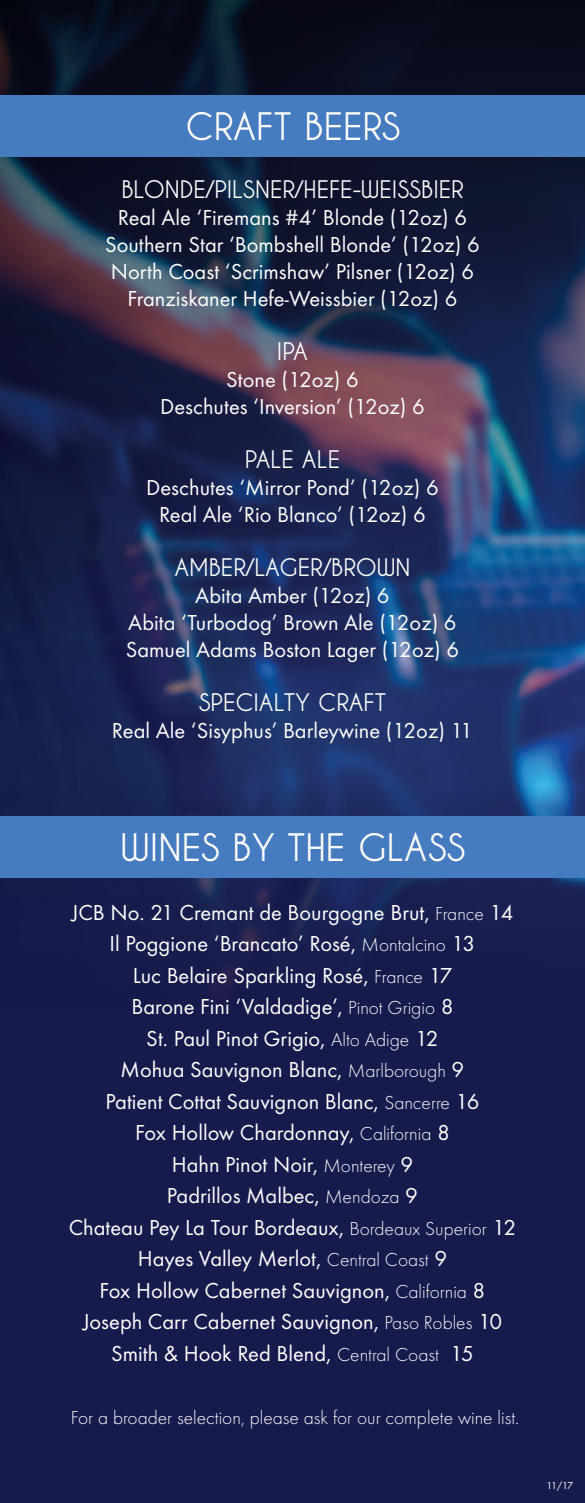
<style>
.page{position:relative;width:585px;height:1503px;background:#fff}
.page>*{position:absolute;margin:0;border:0;box-sizing:border-box;transform-origin:0 0}
.t1{font:700 37.5px "Caviar Dreams";color:#fff}
.t2{font:700 24px "Caviar Dreams";color:#fff}
.t3{font:22.5px/31.5px "Futura T";color:#fff;text-align:center}
.t4{font:300 19.5px "Futura T";color:#fff}
.t5{font:10.5px "Futura T";color:#fff}
.s1{font-weight:300;font-size:19.5px}
</style>
<div class="page">
<img style="left:0;top:691px;width:585px;height:97px">
<div style="left:0;top:788px;width:585px;height:715px;background:#171a4c"></div>
<img style="left:0;top:0;width:585px;height:691px">
<div style="left:0;top:95px;width:585px;height:62px;background:#457bbf"></div>
<div style="left:0;top:816px;width:585px;height:62px;background:#457bbf"></div>
<h1 class="t1" style="left:185px;top:105px;width:216px">CRAFT BEERS</h1>
<p class="t2" style="left:121px;top:176px;width:344px">BLONDE/PILSNER/HEFE-WEISSBIER</p>
<p class="t3" style="left:105px;top:204px;width:376px;line-height:27px">Real Ale ‘Firemans #4’ Blonde (12oz) 6<br>Southern Star ‘Bombshell Blonde’ (12oz) 6<br>North Coast ‘Scrimshaw’ Pilsner (12oz) 6<br>Franziskaner Hefe-Weissbier (12oz) 6</p>
<p class="t2" style="left:277px;top:338px;width:11px">IPA</p>
<p class="t3" style="left:160px;top:366px;width:266px;line-height:27px">Stone (12oz) 6<br>Deschutes ‘Inversion’ (12oz) 6</p>
<p class="t2" style="left:245px;top:446px;width:97px">PALE ALE</p>
<p class="t3" style="left:146px;top:474px;width:294px;line-height:27px">Deschutes ‘Mirror Pond’ (12oz) 6<br>Real Ale ‘Rio Blanco’ (12oz) 6</p>
<p class="t2" style="left:174px;top:554px;width:238px">AM BER/LAGER/BROWN</p>
<p class="t3" style="left:126px;top:582px;width:335px;line-height:27px">Abita Amber (12oz) 6<br>Abita ‘Turbodog’ Brown Ale (12oz) 6<br>Samuel Adams Boston Lager (12oz) 6</p>
<p class="t2" style="left:199px;top:689px;width:189px">SPEC IALTY CRAFT</p>
<p class="t3" style="left:112px;top:715px;width:363px">Real Ale ‘Sisyphus’ Barleywine (12oz) 11</p>
<h1 class="t1" style="left:121px;top:827px;width:346px">WINES BY THE GLASS</h1>
<p class="t3" style="left:69px;top:897px;width:449px">JCB No. 21 Cremant de Bourgogne Brut, <span class="s1">France</span> 14<br>Il Poggione ‘Brancato’ Rosé, <span class="s1">Montalcino</span> 13<br>Luc Belaire Sparkling Rosé, <span class="s1">France</span> 17<br>Barone Fini ‘Valdadige’, <span class="s1">Pinot Grigio</span> 8<br>St. Paul Pinot Grigio, <span class="s1">Alto Adige</span> 12<br>Mohua Sauvignon Blanc, <span class="s1">Marlborough</span> 9<br>Patient Cottat Sauvignon Blanc, <span class="s1">Sancerre</span> 16<br>Fox Hollow Chardonnay, <span class="s1">California</span> 8<br>Hahn Pinot Noir, <span class="s1">Monterey</span> 9<br>Padrillos Malbec, <span class="s1">Mendoza</span> 9<br>Chateau Pey La Tour Bordeaux, <span class="s1">Bordeaux Superior</span> 12<br>Hayes Valley Merlot, <span class="s1">Central Coast</span> 9<br>Fox Hollow Cabernet Sauvignon, <span class="s1">California</span> 8<br>Joseph Carr Cabernet Sauvignon, <span class="s1">Paso Robles</span> 10<br>Smith &amp; Hook Red Blend, <span class="s1">Central Coast</span> 15</p>
<p class="t4" style="left:71px;top:1406px;width:450px">For a broader selection, please ask for our complete wine list.</p>
<p class="t5" style="left:547px;top:1480px;width:28px">11/17</p>
</div>
